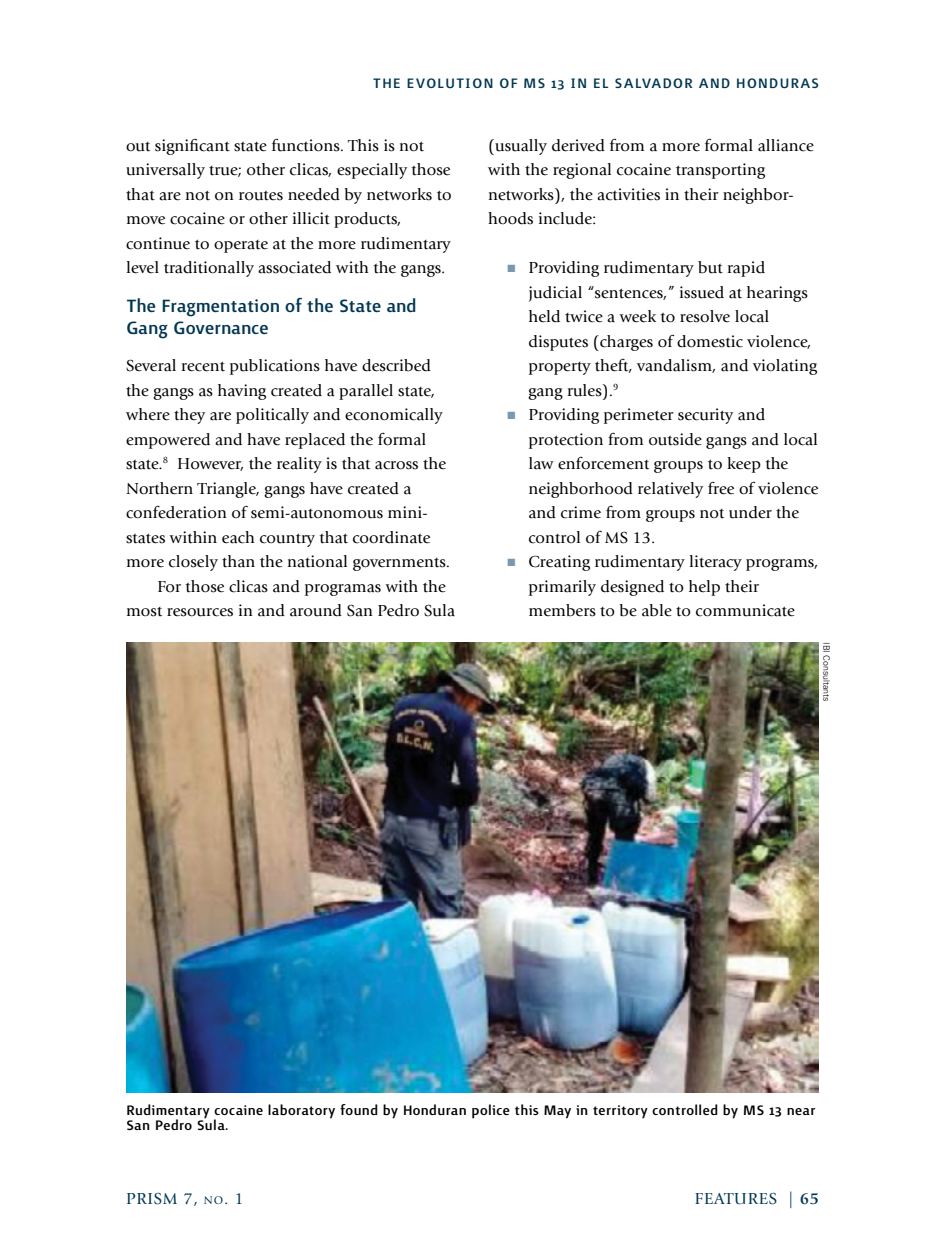
<style>
.page{position:relative;width:945px;height:1260px;background:#fff}
.page>*{position:absolute;margin:0;border:0;box-sizing:border-box;transform-origin:0 0}
.t1{font:500 22.75px/22.8px "Surface";color:#003653}
.t2{font:500 17.5px/15.8px "Surface";letter-spacing:.02em;color:#000}
.t3{font:500 17.5px "Surface";letter-spacing:.065em;color:#003653}
.t4{font:16.62px/24.5px "Giovanni Std";letter-spacing:.005em;color:#000}
.t5{font:16.62px "Giovanni Std";letter-spacing:.05em;color:#003653}
.t6{font:300 8.75px "Univers LT Std";color:#000}
.s1{color:#7899b1}
.s2{font-size:11.72px}
.s3{font-weight:700}
</style>
<div class="page">
<img style="left:126px;top:642px;width:693px;height:451px">
<p class="t3" style="left:373px;top:75px;width:448px">THE EVOLUTION OF MS 13 IN EL SALVADOR AND HONDURAS</p>
<p class="t4" style="left:126px;top:133px;width:327px">out significant state functions. This is not universally true; other clicas, especially those that are not on routes needed by networks to move cocaine or other illicit products, continue to operate at the more rudimentary level traditionally associated with the gangs.</p>
<h1 class="t1" style="left:126px;top:294px;width:292px">The Fragmentation of the State and<br>Gang Governance</h1>
<p class="t4" style="left:126px;top:353px;width:307px">Several recent publications have described</p>
<p class="t4" style="left:126px;top:378px;width:310px">the gangs as having created a parallel state,</p>
<p class="t4" style="left:126px;top:402px;width:318px">where they are politically and economically</p>
<p class="t4" style="left:126px;top:427px;width:302px">empowered and have replaced the formal</p>
<p class="t4" style="left:126px;top:451px;width:322px">state.<sup>8</sup> However, the reality is that across the</p>
<p class="t4" style="left:126px;top:476px;width:287px">Northern Triangle, gangs have created a</p>
<p class="t4" style="left:126px;top:500px;width:303px">confederation of semi-autonomous mini-</p>
<p class="t4" style="left:126px;top:525px;width:306px">states within each country that coordinate</p>
<p class="t4" style="left:126px;top:550px;width:325px">more closely than the national governments.</p>
<p class="t4" style="left:158px;top:574px;width:290px">For those clicas and programas with the</p>
<p class="t4" style="left:126px;top:599px;width:331px">most resources in and around San Pedro Sula</p>
<p class="t4" style="left:488px;top:133px;width:327px">(usually derived from a more formal alliance with the regional cocaine transporting networks), the activities in their neighbor&shy;hoods include:</p>
<p class="t4" style="left:528px;top:255px;width:290px;text-indent:-21px"><span class="s1">■</span> Providing rudimentary but rapid judicial “sentences,” issued at hearings held twice a week to resolve local disputes (charges of domestic violence, property theft, vandalism, and violating gang rules).<sup>9</sup></p>
<p class="t4" style="left:528px;top:402px;width:292px;text-indent:-21px"><span class="s1">■</span> Providing perimeter security and protection from outside gangs and local law enforcement groups to keep the neighborhood relatively free of violence and crime from groups not under the control of MS 13.</p>
<p class="t4" style="left:528px;top:549px;width:292px;text-indent:-21px"><span class="s1">■</span> Creating rudimentary literacy programs, primarily designed to help their members to be able to communicate</p>
<p class="t6" style="left:832px;top:642px;width:61px;rotate:90deg">IBI Consultants</p>
<p class="t2" style="left:126px;top:1102px;width:691px">Rudimentary cocaine laboratory found by Honduran police this May in territory controlled by MS 13 near<br>San Pedro Sula.</p>
<p class="t5" style="left:126px;top:1189px;width:119px">PRISM 7, <span class="s2">no</span>. 1</p>
<p class="t5" style="left:695px;top:1189px;width:126px">FEATURES | <span class="s3">65</span></p>
</div>
